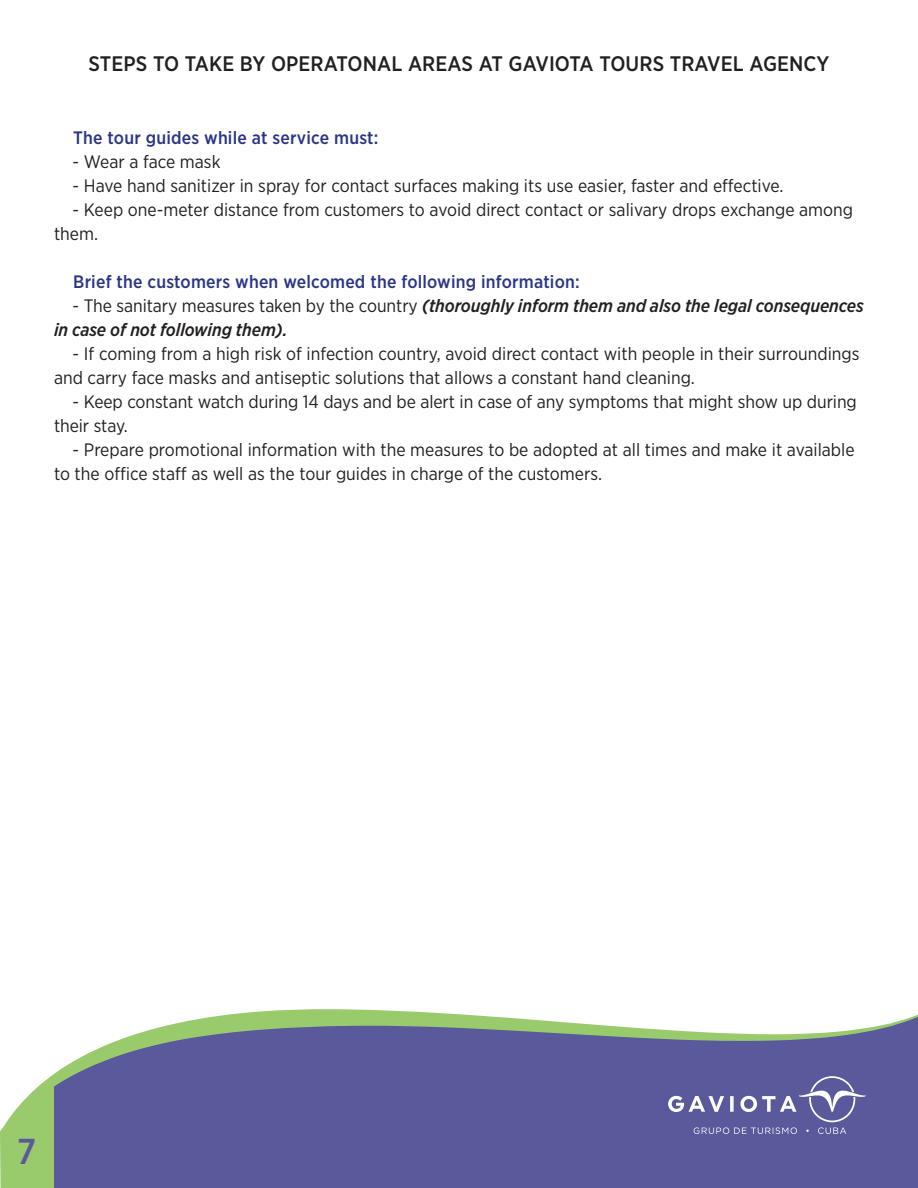
<style>
.page{position:relative;width:918px;height:1188px;background:#fff}
.page>*{position:absolute;margin:0;border:0;box-sizing:border-box;transform-origin:0 0}
.t1{font:500 36px "Gotham Narrow";color:#5a599c}
.Subtitular_2{font:500 21px "Gotham Narrow";letter-spacing:.005em;color:#231f20}
.t2{font:18px/24px "Gotham Narrow";color:#231f20}
.t3{font:italic 500 18px/24px "Gotham Narrow";letter-spacing:-.005em;color:#231f20}
.Subtitular_3{font:500 18px "Gotham Narrow";letter-spacing:.01em;color:#2c3487}
.Subtitular_2-2{font:500 18px "Gotham Narrow";letter-spacing:.01em;color:#2c3487}
.s1{font-weight:400;font-style:normal}
</style>
<div class="page">
<div style="left:54px;top:1133px;width:864px;height:55px;background:#5a599c"></div>
<svg style="left:54px;top:1009px;width:864px;height:124px;background:#777ca4"></svg>
<svg style="left:668px;top:1076px;width:198px;height:58px;background:#6f6ea8"></svg>
<svg style="left:0;top:1074px;width:54px;height:114px"></svg>
<p class="Subtitular_2" style="left:89px;top:50px;width:742px">STEPS TO TAKE BY OPERATONAL AREAS AT GAVIOTA TOURS TRAVEL AGENCY</p>
<p class="Subtitular_2-2" style="left:73px;top:126px;width:307px">The tour guides while at service must:</p>
<p class="t2" style="left:73px;top:149px;width:149px">- Wear a face mask</p>
<p class="t2" style="left:73px;top:173px;width:712px">- Have hand sanitizer in spray for contact surfaces making its use easier, faster and effective.</p>
<p class="t2" style="left:54px;top:197px;width:801px;text-indent:19px">- Keep one-meter distance from customers to avoid direct contact or salivary drops exchange among them.</p>
<p class="Subtitular_3" style="left:73px;top:270px;width:508px">Brief the customers when welcomed the following information:</p>
<p class="t3" style="left:54px;top:293px;width:811px;text-indent:19px"><span class="s1">- The sanitary measures taken by the country</span> (thoroughly inform them and also the legal consequences in case of not following them).</p>
<p class="t2" style="left:54px;top:341px;width:807px;text-indent:19px">- If coming from a high risk of infection country, avoid direct contact with people in their surroundings and carry face masks and antiseptic solutions that allows a constant hand cleaning.</p>
<p class="t2" style="left:54px;top:389px;width:804px;text-indent:19px">- Keep constant watch during 14 days and be alert in case of any symptoms that might show up during their stay.</p>
<p class="t2" style="left:54px;top:437px;width:802px;text-indent:19px">- Prepare promotional information with the measures to be adopted at all times and make it available to the office staff as well as the tour guides in charge of the customers.</p>
<h1 class="t1" style="left:17px;top:1129px;width:21px">7</h1>
</div>
